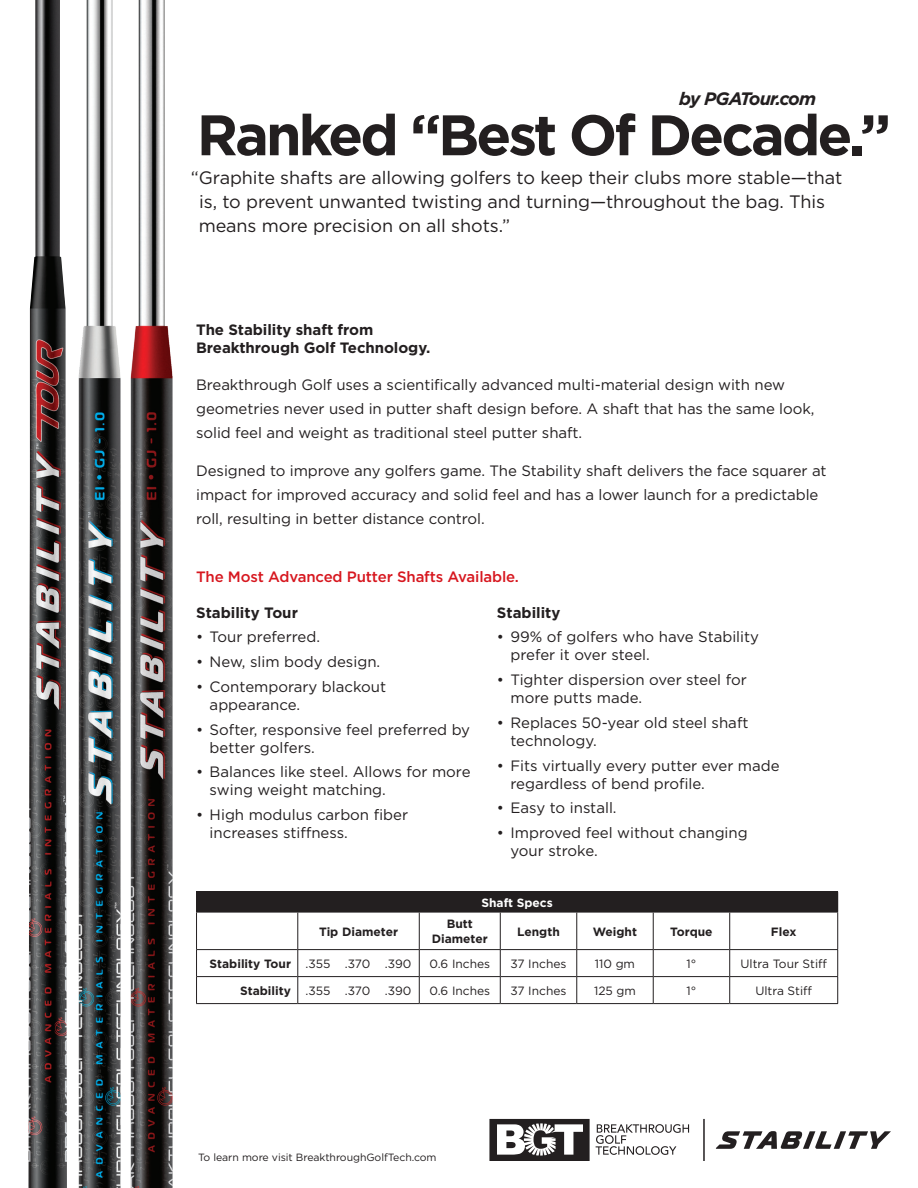
<style>
.page{position:relative;width:918px;height:1188px;background:#fff}
.page>*{position:absolute;margin:0;border:0;box-sizing:border-box;transform-origin:0 0}
.t1{font:700 57px "Gotham";letter-spacing:-.05em;color:#231f20}
.t2{font:18px/24px "Gotham";letter-spacing:-.005em;color:#231f20}
.t3{font:italic 700 18px "Gotham";letter-spacing:-.05em;color:#231f20}
.t4{font:15px/18px "Gotham";letter-spacing:-.005em;color:#231f20}
.t5{font:700 15px/18px "Gotham";letter-spacing:-.005em;color:#231f20}
.t6{font:500 15px "Gotham";letter-spacing:-.01em;color:#d7171f}
.t7{font:12px "Gotham";color:#231f20}
.t8{font:700 12px/14.4px "Gotham";color:#231f20;text-align:center}
.t9{font:700 12px "Gotham";color:#fff}
.t10{font:10.5px "Gotham";letter-spacing:-.005em;color:#231f20}
</style>
<div class="page">
<svg style="left:596px;top:1124px;width:93px;height:31px"></svg>
<svg style="left:489px;top:1119px;width:101px;height:42px"></svg>
<img style="left:28px;top:0;width:39px;height:1188px">
<img style="left:79px;top:0;width:41px;height:1188px">
<img style="left:131px;top:0;width:41px;height:1188px">
<div style="left:197px;top:892px;width:641px;height:20px;background:#231f20"></div>
<svg style="left:197px;top:913px;width:640px;height:90px"></svg>
<hr style="left:196px;top:891px;width:102px;height:1px;background:#231f20">
<svg style="left:196px;top:892px;width:1px;height:20px"></svg>
<hr style="left:298px;top:891px;width:121px;height:1px;background:#231f20">
<hr style="left:419px;top:891px;width:81px;height:1px;background:#231f20">
<hr style="left:500px;top:891px;width:77px;height:1px;background:#231f20">
<hr style="left:577px;top:891px;width:76px;height:1px;background:#231f20">
<hr style="left:653px;top:891px;width:77px;height:1px;background:#231f20">
<hr style="left:730px;top:891px;width:108px;height:1px;background:#231f20">
<hr style="left:196px;top:912px;width:102px;height:1px;background:#231f20">
<hr style="left:196px;top:912px;width:1px;height:37px;background:#231f20">
<hr style="left:298px;top:912px;width:121px;height:1px;background:#231f20">
<hr style="left:297px;top:912px;width:1px;height:37px;background:#231f20">
<hr style="left:419px;top:912px;width:81px;height:1px;background:#231f20">
<hr style="left:419px;top:912px;width:1px;height:37px;background:#231f20">
<hr style="left:500px;top:912px;width:77px;height:1px;background:#231f20">
<hr style="left:500px;top:912px;width:1px;height:37px;background:#231f20">
<hr style="left:577px;top:912px;width:76px;height:1px;background:#231f20">
<hr style="left:576px;top:912px;width:1px;height:37px;background:#231f20">
<hr style="left:653px;top:912px;width:77px;height:1px;background:#231f20">
<hr style="left:653px;top:912px;width:1px;height:37px;background:#231f20">
<hr style="left:730px;top:912px;width:108px;height:1px;background:#231f20">
<hr style="left:729px;top:912px;width:1px;height:37px;background:#231f20">
<hr style="left:837px;top:912px;width:1px;height:37px;background:#231f20">
<hr style="left:196px;top:949px;width:102px;height:1px;background:#231f20">
<hr style="left:298px;top:949px;width:121px;height:1px;background:#231f20">
<hr style="left:419px;top:949px;width:81px;height:1px;background:#231f20">
<hr style="left:500px;top:949px;width:77px;height:1px;background:#231f20">
<hr style="left:577px;top:949px;width:76px;height:1px;background:#231f20">
<hr style="left:653px;top:949px;width:77px;height:1px;background:#231f20">
<hr style="left:730px;top:949px;width:108px;height:1px;background:#231f20">
<hr style="left:196px;top:976px;width:102px;height:1px;background:#231f20">
<svg style="left:196px;top:950px;width:1px;height:53px"></svg>
<hr style="left:298px;top:976px;width:121px;height:1px;background:#231f20">
<svg style="left:297px;top:950px;width:1px;height:53px"></svg>
<hr style="left:419px;top:976px;width:81px;height:1px;background:#231f20">
<svg style="left:419px;top:950px;width:1px;height:53px"></svg>
<hr style="left:500px;top:976px;width:77px;height:1px;background:#231f20">
<svg style="left:500px;top:950px;width:1px;height:53px"></svg>
<hr style="left:577px;top:976px;width:76px;height:1px;background:#231f20">
<svg style="left:576px;top:950px;width:1px;height:53px"></svg>
<hr style="left:653px;top:976px;width:77px;height:1px;background:#231f20">
<svg style="left:653px;top:950px;width:1px;height:53px"></svg>
<hr style="left:730px;top:976px;width:108px;height:1px;background:#231f20">
<svg style="left:729px;top:950px;width:1px;height:53px"></svg>
<svg style="left:837px;top:950px;width:1px;height:53px"></svg>
<hr style="left:196px;top:1003px;width:102px;height:1px;background:#231f20">
<hr style="left:298px;top:1003px;width:121px;height:1px;background:#231f20">
<hr style="left:419px;top:1003px;width:81px;height:1px;background:#231f20">
<hr style="left:500px;top:1003px;width:77px;height:1px;background:#231f20">
<hr style="left:577px;top:1003px;width:76px;height:1px;background:#231f20">
<hr style="left:653px;top:1003px;width:77px;height:1px;background:#231f20">
<hr style="left:730px;top:1003px;width:108px;height:1px;background:#231f20">
<svg style="left:716px;top:1131px;width:175px;height:18px"></svg>
<hr style="left:703px;top:1119px;width:2px;height:42px;background:#231f20">
<p class="t3" style="left:679px;top:87px;width:138px">by PGATour.com</p>
<p class="t1" style="left:197px;top:97px;width:696px">Ranked “Best Of Decade.”</p>
<p class="t2" style="left:199px;top:166px;width:645px;text-indent:-8px">“Graphite shafts are allowing golfers to keep their clubs more stable—that is, to prevent unwanted twisting and turning—throughout the bag. This means more precision on all shots.”</p>
<p class="t5" style="left:196px;top:321px;width:236px">The Stability shaft from<br>Breakthrough Golf Technology.</p>
<p class="t4" style="left:196px;top:373px;width:620px;line-height:24px">Breakthrough Golf uses a scientifically advanced multi‑material design with new geometries never used in putter shaft design before. A shaft that has the same look, solid feel and weight as traditional steel putter shaft.</p>
<p class="t4" style="left:196px;top:458px;width:632px;line-height:24px">Designed to improve any golfers game. The Stability shaft delivers the face squarer at impact for improved accuracy and solid feel and has a lower launch for a predictable roll, resulting in better distance control.</p>
<p class="t6" style="left:196px;top:567px;width:324px">The Most Advanced Putter Shafts Available.</p>
<p class="t5" style="left:196px;top:603px;width:103px">Stability Tour</p>
<p class="t4" style="left:196px;top:628px;width:125px">• Tour preferred.</p>
<p class="t4" style="left:196px;top:652px;width:186px">• New, slim body design.</p>
<p class="t4" style="left:210px;top:677px;width:178px;text-indent:-14px">• Contemporary blackout appearance.</p>
<p class="t4" style="left:210px;top:720px;width:262px;text-indent:-14px">• Softer, responsive feel preferred by better golfers.</p>
<p class="t4" style="left:210px;top:763px;width:262px;text-indent:-14px">• Balances like steel. Allows for more swing weight matching.</p>
<p class="t4" style="left:210px;top:805px;width:200px;text-indent:-14px">• High modulus carbon fiber increases stiffness.</p>
<p class="t5" style="left:497px;top:603px;width:65px">Stability</p>
<p class="t4" style="left:510px;top:628px;width:250px;text-indent:-14px">• 99% of golfers who have Stability prefer it over steel.</p>
<p class="t4" style="left:510px;top:670px;width:238px;text-indent:-14px">• Tighter dispersion over steel for more putts made.</p>
<p class="t4" style="left:510px;top:713px;width:240px;text-indent:-14px">• Replaces 50-year old steel shaft technology.</p>
<p class="t4" style="left:510px;top:756px;width:271px;text-indent:-14px">• Fits virtually every putter ever made regardless of bend profile.</p>
<p class="t4" style="left:497px;top:799px;width:121px">• Easy to install.</p>
<p class="t4" style="left:510px;top:823px;width:239px;text-indent:-14px">• Improved feel without changing your stroke.</p>
<p class="t9" style="left:481px;top:895px;width:73px">Shaft Specs</p>
<p class="t8" style="left:319px;top:924px;width:81px">Tip Diameter</p>
<p class="t8" style="left:432px;top:917px;width:58px">Butt<br>Diameter</p>
<p class="t8" style="left:517px;top:924px;width:44px">Length</p>
<p class="t8" style="left:593px;top:924px;width:46px">Weight</p>
<p class="t8" style="left:670px;top:924px;width:44px">Torque</p>
<p class="t8" style="left:771px;top:924px;width:27px">Flex</p>
<p class="t8" style="left:210px;top:956px;width:83px">Stability Tour</p>
<p class="t7" style="left:306px;top:956px;width:107px">.355 .370 .390</p>
<p class="t7" style="left:429px;top:956px;width:62px">0.6 Inches</p>
<p class="t7" style="left:511px;top:956px;width:58px">37 Inches</p>
<p class="t7" style="left:595px;top:956px;width:42px">110 gm</p>
<p class="t7" style="left:687px;top:956px;width:11px">1°</p>
<p class="t7" style="left:740px;top:956px;width:88px">Ultra Tour Stiff</p>
<p class="t8" style="left:240px;top:983px;width:52px">Stability</p>
<p class="t7" style="left:306px;top:983px;width:107px">.355 .370 .390</p>
<p class="t7" style="left:429px;top:983px;width:62px">0.6 Inches</p>
<p class="t7" style="left:511px;top:983px;width:58px">37 Inches</p>
<p class="t7" style="left:594px;top:983px;width:43px">125 gm</p>
<p class="t7" style="left:687px;top:983px;width:11px">1°</p>
<p class="t7" style="left:755px;top:983px;width:58px">Ultra Stiff</p>
<p class="t10" style="left:198px;top:1151px;width:240px">To learn more visit BreakthroughGolfTech.com</p>
</div>
